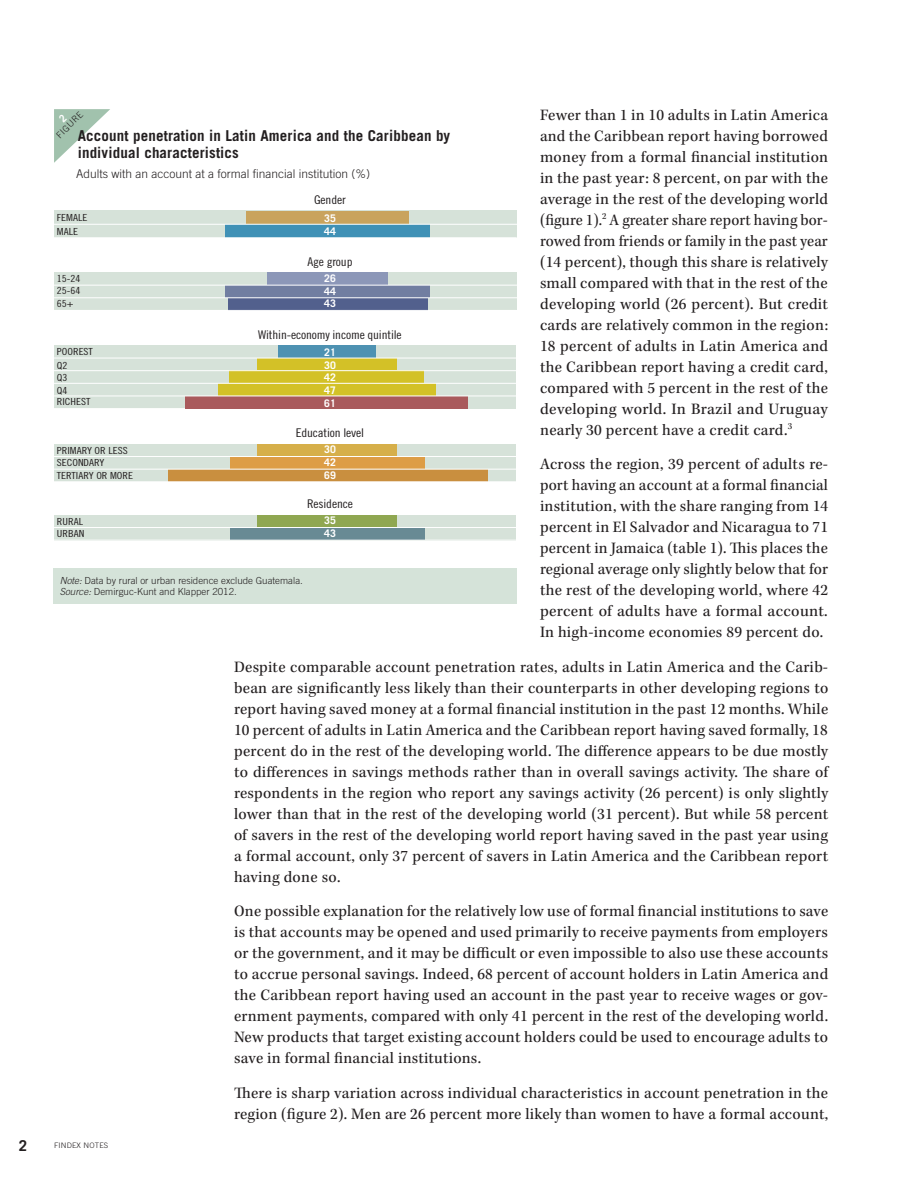
<style>
.page{position:relative;width:918px;height:1188px;background:#fff}
.page>*{position:absolute;margin:0;border:0;box-sizing:border-box;transform-origin:0 0}
.TEXT_11pt{font:16.5px/21px "Kepler Std Scn";letter-spacing:.015em;color:#231f20;text-align:justify;scale:1.05 1}
.TEXT_11pt-2{font:16.5px/21px "Kepler Std Scn";letter-spacing:.015em;color:#231f20;text-align:justify;scale:1.04 1}
.FIG_title{font:700 15px/16.5px "Trade Gothic LT Std";letter-spacing:.01em;color:#231f20}
.Chapter_title{font:700 15px "Trade Gothic LT Std";color:#231f20}
.t1{font:12px "Trade Gothic LT Std Cn 18";letter-spacing:-.01em;color:#231f20;scale:1.1 1}
.FIG_units{font:300 12px "Trade Gothic LT Std";color:#231f20}
.t2{font:700 10.5px/12.6px "Trade Gothic LT Std";color:#fff;text-align:justify}
.t3{font:9.75px/13px "Trade Gothic LT Std Cn 18";color:#231f20;scale:1.15 1}
.FIG_source{font:300 9.75px "Trade Gothic LT Std";color:#231f20}
.t4{font:300 9px "Trade Gothic LT Std";color:#231f20}
.t5{font:300 7.5px "Trade Gothic LT Std";letter-spacing:.02em;color:#231f20;scale:1.05 1}
.s1{font-style:italic}
</style>
<div class="page">
<div style="left:54px;top:568px;width:463px;height:36px;background:#d5e3d9"></div>
<div style="left:54px;top:272px;width:462px;height:38px;background:#d6e2d9"></div>
<div style="left:267px;top:272px;width:121px;height:13px;background:#8c97b8"></div>
<div style="left:226px;top:285px;width:204px;height:13px;background:#717ea1"></div>
<div style="left:228px;top:298px;width:200px;height:12px;background:#52608d"></div>
<hr style="left:53px;top:285px;width:464px;height:1px;background:#fff">
<hr style="left:53px;top:297px;width:464px;height:1px;background:#fff">
<div style="left:54px;top:345px;width:462px;height:64px;background:#d6e2d9"></div>
<hr style="left:54px;top:408px;width:240px;height:1px;background:#fff">
<div style="left:278px;top:345px;width:98px;height:13px;background:#4e92b2"></div>
<div style="left:257px;top:358px;width:139px;height:13px;background:#d3c127"></div>
<div style="left:229px;top:371px;width:195px;height:12px;background:#d3c127"></div>
<div style="left:218px;top:383px;width:218px;height:13px;background:#d3c127"></div>
<div style="left:185px;top:396px;width:283px;height:12px;background:#a95a5c"></div>
<hr style="left:54px;top:358px;width:463px;height:1px;background:#fff">
<hr style="left:54px;top:370px;width:463px;height:1px;background:#fff">
<hr style="left:54px;top:383px;width:463px;height:1px;background:#fff">
<hr style="left:54px;top:396px;width:463px;height:1px;background:#fff">
<div style="left:54px;top:444px;width:462px;height:38px;background:#d6e2d9"></div>
<div style="left:257px;top:444px;width:140px;height:12px;background:#d6af4a"></div>
<div style="left:230px;top:457px;width:194px;height:12px;background:#dd9d46"></div>
<div style="left:168px;top:469px;width:320px;height:13px;background:#c98f3f"></div>
<hr style="left:54px;top:456px;width:463px;height:1px;background:#fff">
<hr style="left:54px;top:469px;width:463px;height:1px;background:#fff">
<hr style="left:54px;top:481px;width:462px;height:1px;background:#fff">
<div style="left:54px;top:515px;width:462px;height:26px;background:#d6e2d9"></div>
<div style="left:257px;top:515px;width:140px;height:12px;background:#8fa751"></div>
<div style="left:230px;top:528px;width:194px;height:12px;background:#688a94"></div>
<hr style="left:54px;top:527px;width:463px;height:1px;background:#fff">
<hr style="left:54px;top:540px;width:463px;height:1px;background:#fff">
<div style="left:54px;top:210px;width:463px;height:28px;background:#d6e2d9"></div>
<div style="left:246px;top:211px;width:162px;height:13px;background:#c9a35d"></div>
<div style="left:225px;top:225px;width:205px;height:13px;background:#4091b6"></div>
<hr style="left:53px;top:224px;width:465px;height:1px;background:#fff">
<hr style="left:53px;top:237px;width:464px;height:1px;background:#fff">
<svg style="left:54px;top:109px;width:56px;height:54px"></svg>
<p class="TEXT_11pt" style="left:540px;top:104px;width:276px">Fewer than 1 in 10 adults in Latin America and the Caribbean report having borrowed money from a formal financial institution in the past year: 8 percent, on par with the average in the rest of the developing world (figure 1).<sup>2</sup> A greater share report having bor&shy;rowed from friends or family in the past year (14 percent), though this share is relatively small compared with that in the rest of the developing world (26 percent). But credit cards are relatively common in the region:<br>18 percent of adults in Latin America and the Caribbean report having a credit card, compared with 5 percent in the rest of the developing world. In Brazil and Uruguay nearly 30 percent have a credit card.<sup>3</sup></p>
<p class="TEXT_11pt" style="left:540px;top:454px;width:276px">Across the region, 39 percent of adults re&shy;port having an account at a formal financial institution, with the share ranging from 14 percent in El Salvador and Nicaragua to 71 percent in Jamaica (table 1). This places the regional average only slightly below that for the rest of the developing world, where 42 percent of adults have a formal account.<br>In high-income economies 89 percent do.</p>
<p class="TEXT_11pt" style="left:234px;top:656px;width:568px">Despite comparable account penetration rates, adults in Latin America and the Carib&shy;bean are significantly less likely than their counterparts in other developing regions to report having saved money at a formal financial institution in the past 12 months. While 10 percent of adults in Latin America and the Caribbean report having saved formally, 18 percent do in the rest of the developing world. The difference appears to be due mostly to differences in savings methods rather than in overall savings activity. The share of respondents in the region who report any savings activity (26 percent) is only slightly lower than that in the rest of the developing world (31 percent). But while 58 percent of savers in the rest of the developing world report having saved in the past year using a formal account, only 37 percent of savers in Latin America and the Caribbean report having done so.</p>
<p class="TEXT_11pt-2" style="left:234px;top:901px;width:573px">One possible explanation for the relatively low use of formal financial institutions to save is that accounts may be opened and used primarily to receive payments from employers or the government, and it may be difficult or even impossible to also use these accounts to accrue personal savings. Indeed, 68 percent of account holders in Latin America and the Caribbean report having used an account in the past year to receive wages or gov&shy;ernment payments, compared with only 41 percent in the rest of the developing world.<br>New products that target existing account holders could be used to encourage adults to save in formal financial institutions.</p>
<p class="TEXT_11pt" style="left:234px;top:1082px;width:567px">There is sharp variation across individual characteristics in account penetration in the region (figure 2). Men are 26 percent more likely than women to have a formal account,</p>
<p class="t4" style="left:54px;top:133px;width:35px;rotate:-45deg">FIGURE</p>
<p class="FIG_title" style="left:78px;top:127px;width:374px">Account penetration in Latin America and the Caribbean by individual characteristics</p>
<p class="FIG_units" style="left:76px;top:167px;width:296px">Adults with an account at a formal financial institution (%)</p>
<p class="t1" style="left:314px;top:192px;width:30px">Gender</p>
<p class="t3" style="left:57px;top:210px;width:28px;line-height:14.1px">FEMALE<br>MALE</p>
<p class="t2" style="left:324px;top:211px;width:13px;line-height:13.6px">35<br>44</p>
<p class="t1" style="left:307px;top:255px;width:43px">Age group</p>
<p class="t3" style="left:57px;top:272px;width:22px;text-align:justify">15-24<br>25-64<br>65+</p>
<p class="t2" style="left:324px;top:272px;width:13px">26<br>44<br>43</p>
<p class="t1" style="left:258px;top:327px;width:132px">Within-economy income quintile</p>
<p class="t2" style="left:324px;top:346px;width:13px">21<br>30<br>42<br>47<br>61</p>
<p class="t3" style="left:57px;top:345px;width:33px">POOREST<br>Q2<br>Q3<br>Q4</p>
<p class="t3" style="left:57px;top:395px;width:31px">RICHEST</p>
<p class="t1" style="left:296px;top:426px;width:64px">Education level</p>
<p class="t2" style="left:324px;top:443px;width:13px">30<br>42<br>69</p>
<p class="t3" style="left:57px;top:444px;width:63px">PRIMARY OR LESS</p>
<p class="t3" style="left:57px;top:469px;width:68px">TERTIARY OR MORE</p>
<p class="t3" style="left:57px;top:456px;width:43px">SECONDARY</p>
<p class="t1" style="left:307px;top:497px;width:43px">Residence</p>
<p class="t2" style="left:324px;top:514px;width:13px">35</p>
<p class="t3" style="left:57px;top:515px;width:24px">RURAL</p>
<p class="t3" style="left:57px;top:527px;width:25px">URBAN</p>
<p class="t2" style="left:324px;top:526px;width:13px">43</p>
<p class="FIG_source" style="left:60px;top:575px;width:245px"><span class="s1">Note:</span> Data by rural or urban residence exclude Guatemala.</p>
<p class="FIG_source" style="left:60px;top:586px;width:179px"><span class="s1">Source:</span> Demirguc-Kunt and Klapper 2012.</p>
<p class="Chapter_title" style="left:19px;top:1136px;width:10px">2</p>
<p class="t5" style="left:54px;top:1141px;width:53px">FINDEX NOTES</p>
</div>
